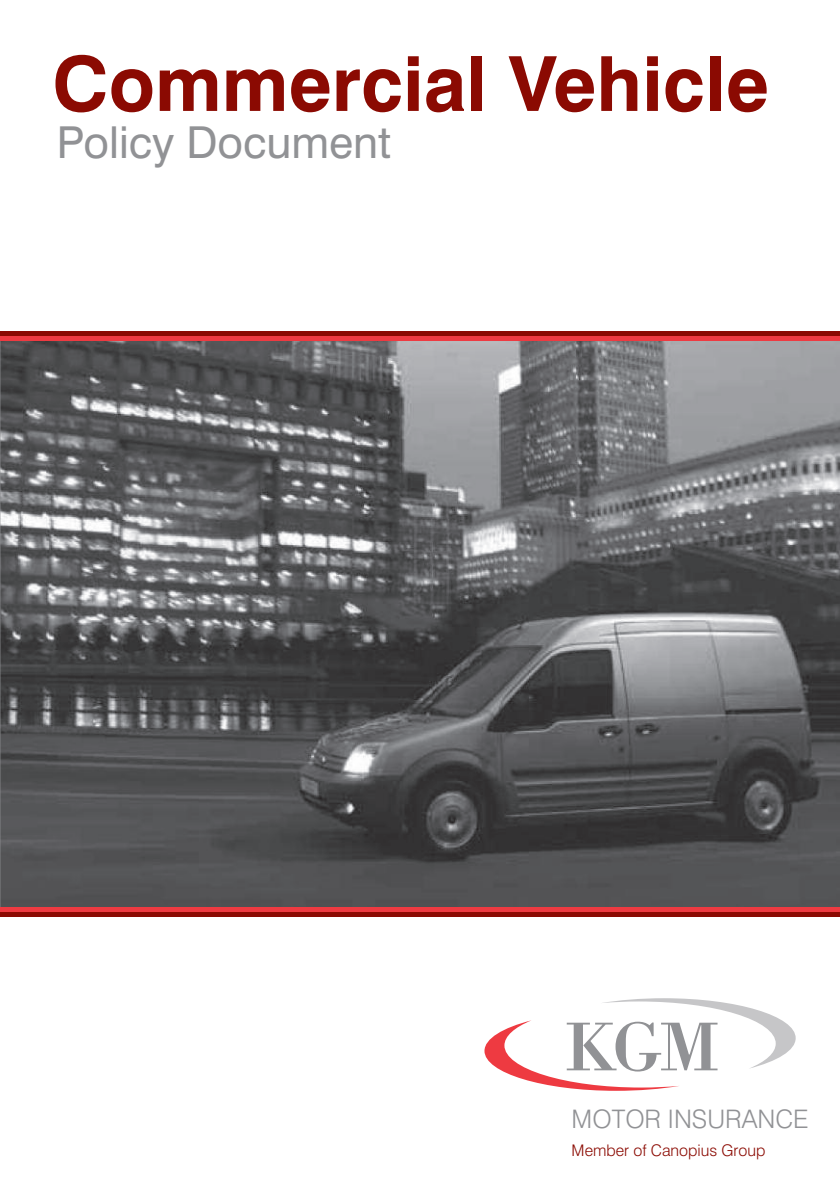
<style>
.page{position:relative;width:840px;height:1191px;background:#fff}
.page>*{position:absolute;margin:0;border:0;box-sizing:border-box;transform-origin:0 0}
.t1{font:700 76px "Swiss 721 BT";color:#8b0a02}
.t2{font:44px "Swiss 721 BT";color:#919295}
.t3{font:300 25.4px "Swiss 721 BT";color:#919295}
.t4{font:300 16px "Swiss 721 BT";color:#8b0a02}
</style>
<div class="page">
<img style="left:1px;top:341px;width:838px;height:566px">
<hr style="left:0;top:340px;width:1px;height:567px;background:#919295">
<div style="left:0;top:336px;width:839px;height:5px;background:#ee3a41"></div>
<div style="left:0;top:331px;width:839px;height:5px;background:#8b0a02"></div>
<hr style="left:0;top:912px;width:839px;height:4px;background:#8b0a02">
<div style="left:0;top:907px;width:839px;height:5px;background:#ee3a41"></div>
<svg style="left:484px;top:998px;width:311px;height:92px"></svg>
<h1 class="t1" style="left:52px;top:56px;width:718px">Commercial Vehicle</h1>
<h2 class="t2" style="left:57px;top:126px;width:335px">Policy Document</h2>
<h3 class="t3" style="left:571px;top:1109px;width:238px">MOTOR INSURANCE</h3>
<p class="t4" style="left:571px;top:1144px;width:195px">Member of Canopius Group</p>
</div>
